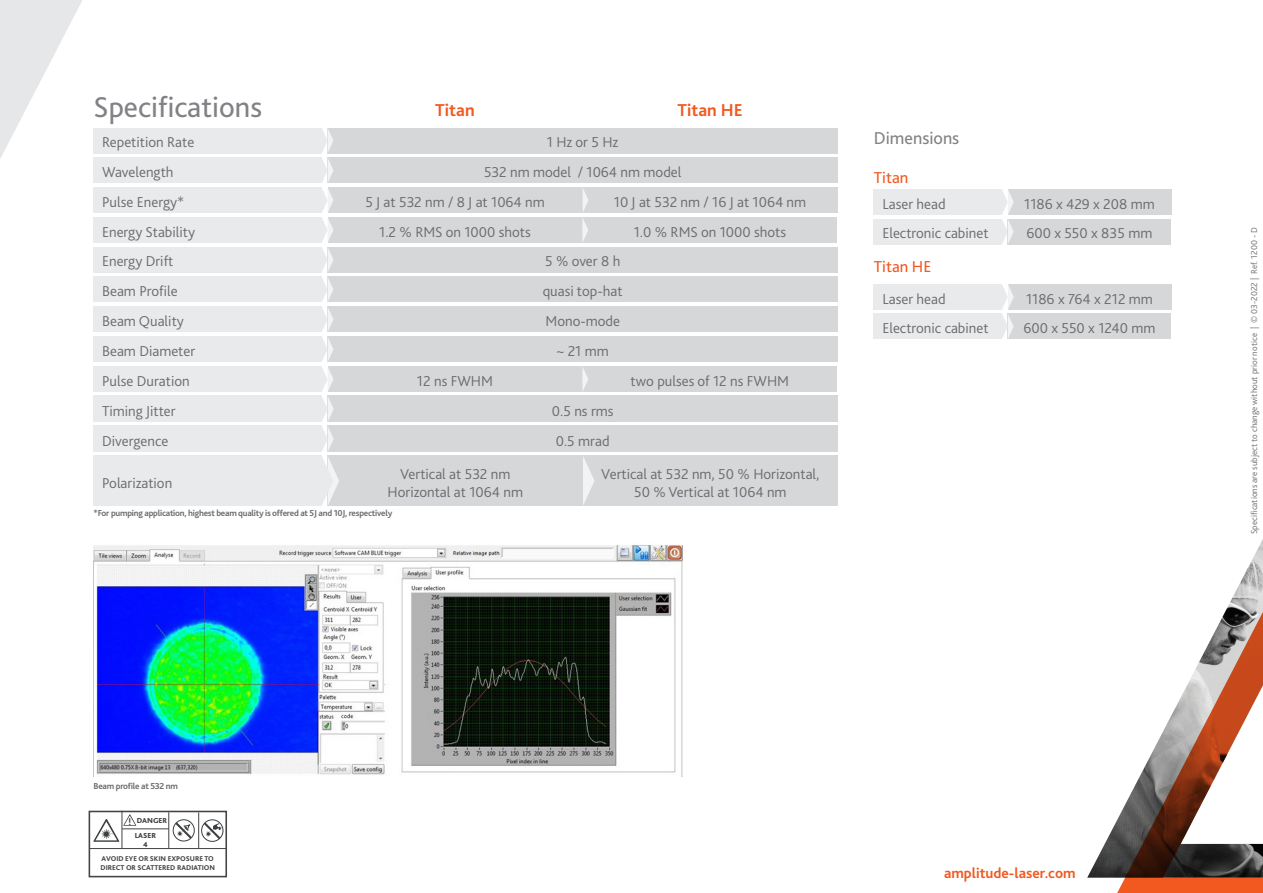
<style>
.page{position:relative;width:1263px;height:893px;background:#fff}
.page>*{position:absolute;margin:0;border:0;box-sizing:border-box;transform-origin:0 0}
.titre_édito{font:30px "Bliss 2";color:#808285}
.t1{font:700 18px "Bliss 2";color:#f15921}
.titre_édito-2{font:18px "Bliss 2";color:#808285}
.t2{font:16.5px "Bliss 2";color:#f15921}
.t3{font:300 15px "Bliss 2";color:#6a6b6e}
.t4{font:700 15px "Bliss 2";color:#f15921}
.t5{font:700 9px "Bliss 2";letter-spacing:-.025em;color:#6a6b6e}
.t6{font:300 9px "Bliss 2";color:#6c6d70}
.t7{font:800 7.65px/15px "Bliss 2";color:#454443}
.t8{font:800 7.35px/8.7px "Bliss 2";color:#444}
.s1{font-weight:700;font-size:10.2px;color:#3c3f41}
</style>
<div class="page">
<svg style="left:0;top:0;width:82px;height:159px"></svg>
<div style="left:328px;top:217px;width:254px;height:26px;background:#d6d7d9"></div>
<div style="left:328px;top:247px;width:510px;height:25px;background:#d6d7d9"></div>
<div style="left:328px;top:187px;width:255px;height:26px;background:#d6d7d9"></div>
<div style="left:328px;top:158px;width:510px;height:25px;background:#d6d7d9"></div>
<div style="left:94px;top:128px;width:228px;height:25px;background:#e9eaeb"></div>
<div style="left:94px;top:187px;width:228px;height:26px;background:#e9eaeb"></div>
<div style="left:94px;top:247px;width:228px;height:25px;background:#e9eaeb"></div>
<div style="left:94px;top:158px;width:228px;height:25px;background:#e9eaeb"></div>
<div style="left:94px;top:217px;width:228px;height:26px;background:#e9eaeb"></div>
<div style="left:94px;top:307px;width:228px;height:25px;background:#e9eaeb"></div>
<img style="left:1087px;top:841px;width:19px;height:37px">
<svg style="left:1106px;top:539px;width:157px;height:354px"></svg>
<div style="left:328px;top:396px;width:510px;height:26px;background:#d6d7d9"></div>
<div style="left:328px;top:337px;width:510px;height:25px;background:#d6d7d9"></div>
<div style="left:94px;top:337px;width:228px;height:25px;background:#e9eaeb"></div>
<div style="left:94px;top:366px;width:228px;height:26px;background:#e9eaeb"></div>
<div style="left:94px;top:396px;width:228px;height:26px;background:#e9eaeb"></div>
<div style="left:328px;top:128px;width:510px;height:25px;background:#d6d7d9"></div>
<div style="left:328px;top:307px;width:510px;height:25px;background:#d6d7d9"></div>
<div style="left:328px;top:366px;width:254px;height:26px;background:#d6d7d9"></div>
<div style="left:1008px;top:189px;width:163px;height:26px;background:#d6d7d9"></div>
<div style="left:94px;top:277px;width:228px;height:25px;background:#e9eaeb"></div>
<div style="left:328px;top:277px;width:510px;height:25px;background:#d6d7d9"></div>
<div style="left:328px;top:426px;width:510px;height:26px;background:#d6d7d9"></div>
<div style="left:94px;top:426px;width:228px;height:26px;background:#e9eaeb"></div>
<div style="left:328px;top:456px;width:255px;height:50px;background:#d6d7d9"></div>
<div style="left:94px;top:456px;width:228px;height:50px;background:#e9eaeb"></div>
<div style="left:874px;top:189px;width:128px;height:26px;background:#e9eaeb"></div>
<div style="left:874px;top:219px;width:128px;height:25px;background:#e9eaeb"></div>
<div style="left:1008px;top:284px;width:163px;height:26px;background:#d6d7d9"></div>
<div style="left:1008px;top:219px;width:163px;height:25px;background:#d6d7d9"></div>
<svg style="left:1002px;top:190px;width:12px;height:54px"></svg>
<div style="left:1008px;top:314px;width:163px;height:25px;background:#d6d7d9"></div>
<svg style="left:322px;top:128px;width:17px;height:378px"></svg>
<div style="left:583px;top:187px;width:255px;height:26px;background:#d6d7d9"></div>
<div style="left:582px;top:217px;width:255px;height:26px;background:#d6d7d9"></div>
<svg style="left:582px;top:189px;width:6px;height:53px"></svg>
<div style="left:582px;top:366px;width:255px;height:26px;background:#d6d7d9"></div>
<svg style="left:582px;top:367px;width:6px;height:24px"></svg>
<div style="left:583px;top:456px;width:255px;height:50px;background:#d6d7d9"></div>
<svg style="left:583px;top:457px;width:11px;height:48px"></svg>
<div style="left:874px;top:284px;width:128px;height:26px;background:#e9eaeb"></div>
<div style="left:874px;top:314px;width:128px;height:25px;background:#e9eaeb"></div>
<svg style="left:1002px;top:285px;width:12px;height:54px"></svg>
<img style="left:94px;top:544px;width:588px;height:233px">
<div style="left:89px;top:811px;width:138px;height:66px;border:2px solid #454443"></div>
<svg style="left:93px;top:814px;width:43px;height:28px"></svg>
<hr style="left:90px;top:848px;width:136px;height:1px;background:#454443">
<hr style="left:122px;top:811px;width:1px;height:37px;background:#454443">
<hr style="left:122px;top:829px;width:47px;height:1px;background:#454443">
<hr style="left:169px;top:812px;width:1px;height:36px;background:#454443">
<div style="left:173px;top:819px;width:22px;height:22px;border:1px solid #3c3f41;border-radius:50%"></div>
<svg style="left:175px;top:822px;width:17px;height:17px"></svg>
<div style="left:201px;top:819px;width:22px;height:23px;border:1px solid #3c3f41;border-radius:50%"></div>
<svg style="left:204px;top:822px;width:17px;height:17px"></svg>
<hr style="left:198px;top:812px;width:1px;height:37px;background:#454443">
<p class="titre_édito" style="left:94px;top:88px;width:170px">Specifications</p>
<p class="t3" style="left:102px;top:133px;width:94px">Repetition Rate</p>
<p class="t1" style="left:435px;top:99px;width:41px">Titan</p>
<p class="t1" style="left:677px;top:99px;width:67px">Titan HE</p>
<p class="t3" style="left:547px;top:133px;width:73px">1 Hz or 5 Hz</p>
<p class="t3" style="left:102px;top:163px;width:73px">Wavelength</p>
<p class="t3" style="left:484px;top:163px;width:199px">532 nm model / 1064 nm model</p>
<p class="t3" style="left:102px;top:193px;width:84px">Pulse Energy*</p>
<p class="t3" style="left:102px;top:222px;width:94px">Energy Stability</p>
<p class="t3" style="left:365px;top:193px;width:181px">5 J at 532 nm / 8 J at 1064 nm</p>
<p class="t3" style="left:379px;top:222px;width:153px">1.2 % RMS on 1000 shots</p>
<p class="t3" style="left:614px;top:193px;width:194px">10 J at 532 nm / 16 J at 1064 nm</p>
<p class="t3" style="left:634px;top:222px;width:154px">1.0 % RMS on 1000 shots</p>
<p class="t3" style="left:102px;top:252px;width:73px">Energy Drift</p>
<p class="t3" style="left:545px;top:252px;width:77px">5 % over 8 h</p>
<p class="t3" style="left:102px;top:282px;width:77px">Beam Profile</p>
<p class="t3" style="left:543px;top:282px;width:81px">quasi top-hat</p>
<p class="t3" style="left:102px;top:312px;width:83px">Beam Quality</p>
<p class="t3" style="left:545px;top:312px;width:76px">Mono-mode</p>
<p class="t3" style="left:102px;top:342px;width:95px">Beam Diameter</p>
<p class="t3" style="left:556px;top:342px;width:54px">~ 21 mm</p>
<p class="t3" style="left:102px;top:372px;width:89px">Pulse Duration</p>
<p class="t3" style="left:102px;top:401px;width:75px">Timing Jitter</p>
<p class="t3" style="left:417px;top:372px;width:78px">12 ns FWHM</p>
<p class="t3" style="left:552px;top:401px;width:63px">0.5 ns rms</p>
<p class="t3" style="left:631px;top:372px;width:160px">two pulses of 12 ns FWHM</p>
<p class="t3" style="left:102px;top:431px;width:68px">Divergence</p>
<p class="t3" style="left:556px;top:431px;width:55px">0.5 mrad</p>
<p class="t3" style="left:400px;top:464px;width:112px">Vertical at 532 nm</p>
<p class="t3" style="left:388px;top:482px;width:137px">Horizontal at 1064 nm</p>
<p class="t3" style="left:601px;top:464px;width:220px">Vertical at 532 nm, 50 % Horizontal,</p>
<p class="t3" style="left:634px;top:482px;width:154px">50 % Vertical at 1064 nm</p>
<p class="t3" style="left:102px;top:473px;width:72px">Polarization</p>
<p class="t5" style="left:94px;top:508px;width:300px">*For pumping application, highest beam quality is offered at 5J and 10J, respectively</p>
<p class="titre_édito-2" style="left:874px;top:127px;width:87px">Dimensions</p>
<p class="t2" style="left:874px;top:167px;width:36px">Titan</p>
<p class="t3" style="left:882px;top:195px;width:65px">Laser head</p>
<p class="t3" style="left:882px;top:224px;width:108px">Electronic cabinet</p>
<p class="t2" style="left:874px;top:256px;width:59px">Titan HE</p>
<p class="t3" style="left:882px;top:289px;width:65px">Laser head</p>
<p class="t3" style="left:882px;top:319px;width:108px">Electronic cabinet</p>
<p class="t3" style="left:1024px;top:195px;width:132px">1186 x 429 x 208 mm</p>
<p class="t3" style="left:1026px;top:224px;width:128px">600 x 550 x 835 mm</p>
<p class="t3" style="left:1026px;top:289px;width:128px">1186 x 764 x 212 mm</p>
<p class="t3" style="left:1023px;top:319px;width:134px">600 x 550 x 1240 mm</p>
<p class="t6" style="left:1248px;top:534px;width:308px;rotate:-90deg">Specifications are subject to change without prior notice | © 03-2022 | Ref. 1200 - D</p>
<p class="t5" style="left:94px;top:781px;width:86px">Beam profile at 532 nm</p>
<p class="t7" style="left:135px;top:812px;width:34px;text-indent:-6px"><span class="s1">!</span> DANGER<br>LASER</p>
<p class="t7" style="left:143px;top:836px;width:6px">4</p>
<p class="t8" style="left:100px;top:854px;width:116px">AVOID EYE OR SKIN EXPOSURE TO<br>DIRECT OR SCATTERED RADIATION</p>
<p class="t4" style="left:944px;top:863px;width:133px">amplitude-laser.com</p>
</div>
